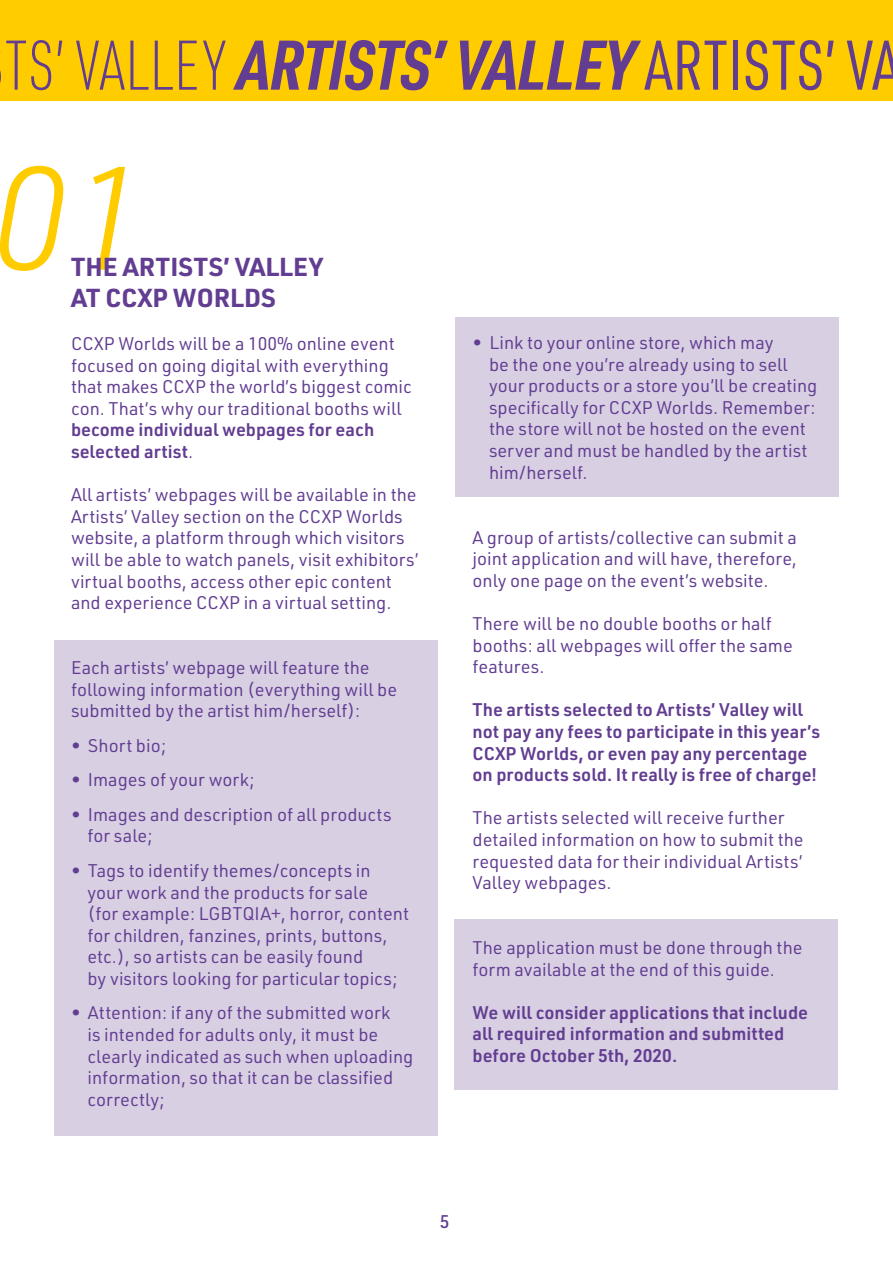
<style>
.page{position:relative;width:893px;height:1263px;background:#fff}
.page>*{position:absolute;margin:0;border:0;box-sizing:border-box;transform-origin:0 0}
.t1{font:italic 300 144px "URWDIN";color:#fc0}
.t2{font:italic 700 68.7px "URWDIN Cond";color:#623d91}
.t3{font:700 25.5px/30.6px "URWDIN";color:#623d91}
.t4{font:18px/21.6px "URWDIN";color:#623d91}
.t5{font:600 18px/21.6px "URWDIN";color:#623d91}
.t6{font:500 18px "URWDIN";color:#623d91}
.s1{font-weight:200;font-style:normal}
.s2{font-weight:400;font-style:normal}
.s3{font-weight:400}
</style>
<div class="page">
<div style="left:54px;top:640px;width:383px;height:496px;background:#d8cfe3"></div>
<div style="left:455px;top:317px;width:384px;height:180px;background:#d8cfe3"></div>
<div style="left:454px;top:919px;width:383px;height:171px;background:#d8cfe3"></div>
<div style="left:0;top:0;width:893px;height:100px;background:#fc0"></div>
<h2 class="t2" style="left:5px;top:18px;width:897px"><span class="s1">TS’ VALLEY</span> ARTISTS’ VALLEY <span class="s2">ARTISTS’ VA</span></h2>
<h1 class="t1" style="left:-10px;top:125px;width:157px">01</h1>
<h3 class="t3" style="left:71px;top:251px;width:254px">THE ARTISTS’ VALLEY<br>AT CCXP WORLDS</h3>
<p class="t4" style="left:71px;top:332px;width:342px">CCXP Worlds will be a 100% online event focused on going digital with everything that makes CCXP the world’s biggest comic con. That’s why our traditional booths will</p>
<p class="t5" style="left:71px;top:418px;width:305px">become individual webpages for each selected artist<span class="s3">.</span></p>
<p class="t4" style="left:71px;top:483px;width:349px">All artists’ webpages will be available in the Artists’ Valley section on the CCXP Worlds website, a platform through which visitors will be able to watch panels, visit exhibitors’ virtual booths, access other epic content and experience CCXP in a virtual setting.</p>
<p class="t4" style="left:71px;top:656px;width:328px">Each artists’ webpage will feature the following information (everything will be submitted by the artist him/herself):</p>
<p class="t4" style="left:71px;top:734px;width:97px">• Short bio;</p>
<p class="t4" style="left:71px;top:768px;width:185px">• Images of your work;</p>
<p class="t4" style="left:88px;top:803px;width:306px;text-indent:-17px">• Images and description of all products for sale;</p>
<p class="t4" style="left:88px;top:859px;width:323px;text-indent:-17px">• Tags to identify themes/concepts in your work and the products for sale<br>(for example: LGBTQIA+, horror, content for children, fanzines, prints, buttons, etc.), so artists can be easily found<br>by visitors looking for particular topics;</p>
<p class="t4" style="left:88px;top:1002px;width:327px;text-indent:-17px">• Attention: if any of the submitted work<br>is intended for adults only, it must be clearly indicated as such when uploading information, so that it can be classified correctly;</p>
<p class="t4" style="left:489px;top:331px;width:330px;text-indent:-17px">• Link to your online store, which may<br>be the one you’re already using to sell your products or a store you’ll be creating specifically for CCXP Worlds. Remember: the store will not be hosted on the event server and must be handled by the artist him/herself.</p>
<p class="t4" style="left:472px;top:526px;width:326px;text-align:justify">A group of artists/collective can submit a joint application and will have, therefore, only one page on the event’s website.</p>
<p class="t4" style="left:472px;top:612px;width:322px">There will be no double booths or half booths: all webpages will offer the same features.</p>
<p class="t5" style="left:472px;top:698px;width:349px">The artists selected to Artists’ Valley will not pay any fees to participate in this year’s CCXP Worlds, or even pay any percentage on products sold. It really is free of charge!</p>
<p class="t4" style="left:472px;top:806px;width:333px">The artists selected will receive further detailed information on how to submit the requested data for their individual Artists’ Valley webpages.</p>
<p class="t4" style="left:472px;top:936px;width:332px">The application must be done through the form available at the end of this guide.</p>
<p class="t5" style="left:472px;top:1001px;width:337px">We will consider applications that include all required information and submitted before October 5th, 2020.</p>
<p class="t6" style="left:440px;top:1209px;width:11px">5</p>
</div>
